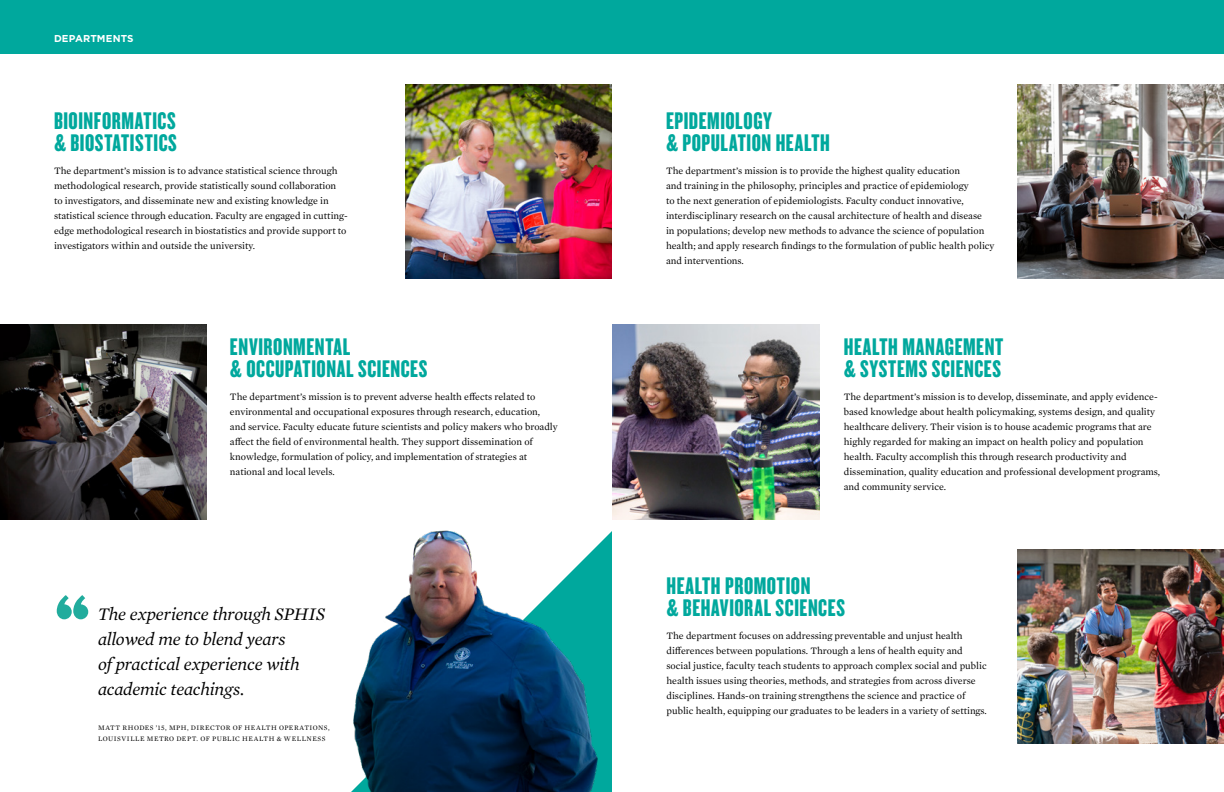
<style>
.page{position:relative;width:1224px;height:792px;background:#fff}
.page>*{position:absolute;margin:0;border:0;box-sizing:border-box;transform-origin:0 0}
.t1{font:25px/22.5px "Knockout HTF68 Full Featherwt";letter-spacing:.025em;color:#00a89d}
.t2{font:italic 18px/25px "Mercury Text G1";letter-spacing:-.015em;color:#000}
.t3{font:10px/15px "Mercury Text G1";color:#000}
.t4{font:700 10px "Gotham";letter-spacing:.01em;color:#fff}
.t5{font:7px/11px "Mercury Text G1";letter-spacing:.075em;color:#000}
</style>
<div class="page">
<div style="left:0;top:0;width:1224px;height:54px;background:#00a89d"></div>
<img style="left:405px;top:84px;width:207px;height:195px">
<img style="left:0;top:325px;width:207px;height:194px">
<div style="left:598px;top:531px;width:14px;height:261px;background:#00a89d"></div>
<img style="left:351px;top:530px;width:247px;height:262px">
<svg style="left:57px;top:595px;width:31px;height:24px"></svg>
<img style="left:1017px;top:84px;width:207px;height:195px">
<img style="left:612px;top:325px;width:208px;height:194px">
<img style="left:1017px;top:549px;width:207px;height:195px">
<p class="t4" style="left:54px;top:32px;width:81px">DEPARTMENTS</p>
<h1 class="t1" style="left:54px;top:110px;width:124px">BIOINFORMATICS &amp; BIOSTATISTICS</h1>
<p class="t3" style="left:54px;top:162px;width:295px">The department’s mission is to advance statistical science through methodological research, provide statistically sound collaboration<br>to investigators, and disseminate new and existing knowledge in statistical science through education. Faculty are engaged in cutting&shy;edge methodological research in biostatistics and provide support to investigators within and outside the university.</p>
<h1 class="t1" style="left:230px;top:335px;width:199px">ENVIRONMENTAL<br>&amp; OCCUPATIONAL SCIENCES</h1>
<p class="t3" style="left:230px;top:388px;width:329px">The department’s mission is to prevent adverse health efects related to environmental and occupational exposures through research, education, and service. Faculty educate future scientists and policy makers who broadly afect the feld of environmental health. They support dissemination of knowledge, formulation of policy, and implementation of strategies at national and local levels.</p>
<h2 class="t2" style="left:98px;top:601px;width:229px">The experience through SPHIS allowed me to blend years ofpractical experience with academic teachings.</h2>
<p class="t5" style="left:98px;top:722px;width:233px">MATT RHODES ’15, MPH, DIRECTOR OF HEALTH OPERATIONS,<br>LOUISVILLE METRO DEPT. OF PUBLIC HEALTH &amp; WELLNESS</p>
<h1 class="t1" style="left:666px;top:110px;width:165px">EPIDEMIOLOGY<br>&amp; POPULATION HEALTH</h1>
<p class="t3" style="left:666px;top:162px;width:330px">The department’s mission is to provide the highest quality education<br>and training in the philosophy, principles and practice of epidemiology<br>to the next generation of epidemiologists. Faculty conduct innovative, interdisciplinary research on the causal architecture of health and disease<br>in populations; develop new methods to advance the science of population health; and apply research fndings to the formulation of public health policy and interventions.</p>
<h1 class="t1" style="left:844px;top:335px;width:161px">HEALTH MANAGEMENT &amp; SYSTEMS SCIENCES</h1>
<p class="t3" style="left:844px;top:388px;width:318px">The department’s mission is to develop, disseminate, and apply evidence&shy;based knowledge about health policymaking, systems design, and quality healthcare delivery. Their vision is to house academic programs that are highly regarded for making an impact on health policy and population health. Faculty accomplish this through research productivity and dissemination, quality education and professional development programs, and community service.</p>
<h1 class="t1" style="left:666px;top:575px;width:180px">HEALTH PROMOTION<br>&amp; BEHAVIORAL SCIENCES</h1>
<p class="t3" style="left:666px;top:627px;width:322px">The department focuses on addressing preventable and unjust health diferences between populations. Through a lens of health equity and social justice, faculty teach students to approach complex social and public health issues using theories, methods, and strategies from across diverse disciplines. Hands-on training strengthens the science and practice of public health, equipping our graduates to be leaders in a variety of settings.</p>
</div>
